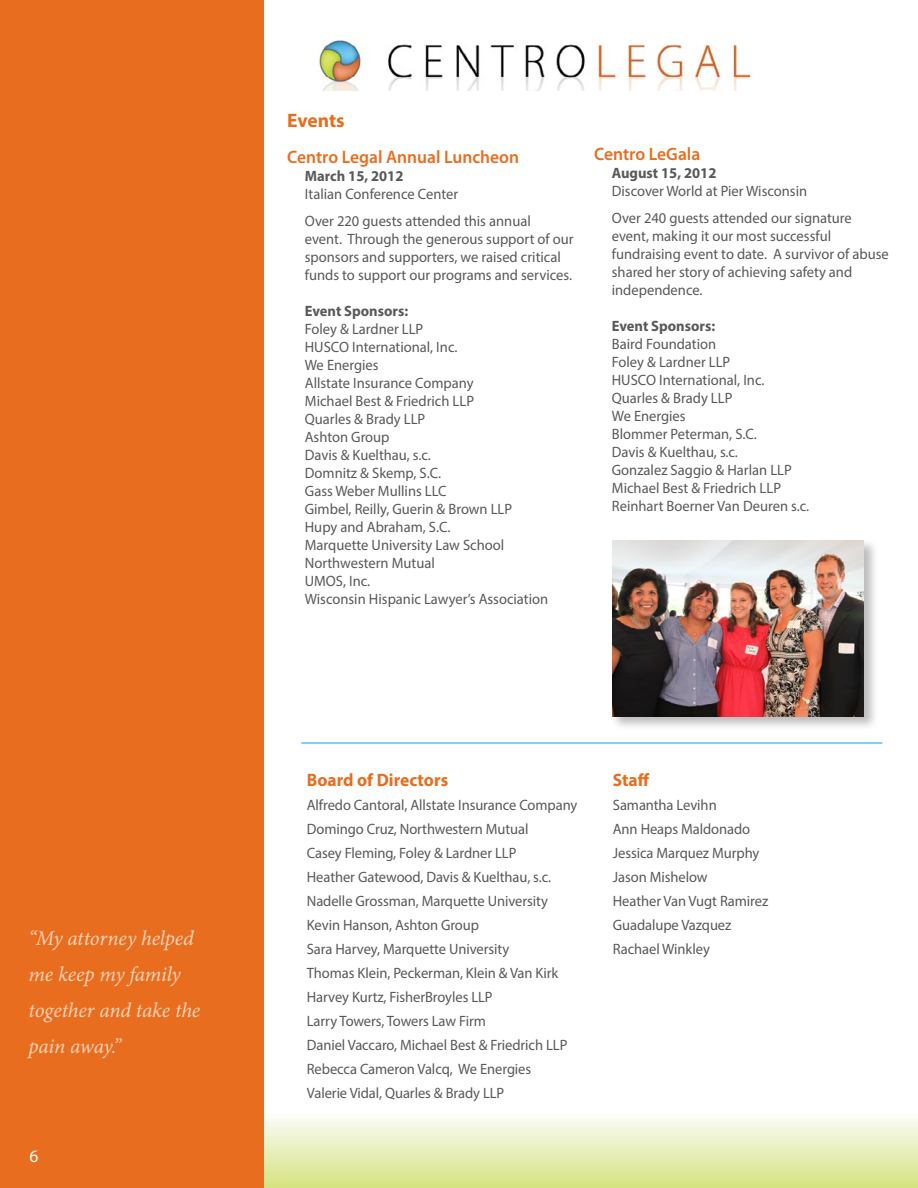
<style>
.page{position:relative;width:918px;height:1188px;background:#fff}
.page>*{position:absolute;margin:0;border:0;box-sizing:border-box;transform-origin:0 0}
.t1{font:italic 21px/36px "Minion Pro";letter-spacing:-.005em;color:#fad4b8}
.t2{font:700 19.5px "Myriad Pro";letter-spacing:-.005em;color:#e86d1f}
.t3{font:600 18px "Myriad Pro";color:#e86d1f}
.t4{font:700 18px "Myriad Pro";color:#e86d1f}
.t5{font:17.55px "Myriad Pro";color:#fff}
.t6{font:15px/18px "Myriad Pro";color:#58595b}
.t7{font:700 15px "Myriad Pro";color:#58595b}
</style>
<div class="page">
<div style="left:0;top:1112px;width:918px;height:76px;background:linear-gradient(to bottom,#fcfdfc,#d6e383)"></div>
<div style="left:0;top:0;width:264px;height:1188px;background:#e86d1f"></div>
<img style="left:319px;top:40px;width:432px;height:51px">
<hr style="left:301px;top:743px;width:581px;height:1px;background:#00a4e3">
<div style="left:611px;top:538px;width:268px;height:192px;background:#231f20;opacity:.3"></div>
<img style="left:612px;top:540px;width:252px;height:176px">
<h1 class="t1" style="left:28px;top:920px;width:173px">“My attorney helped me keep my family together and take the pain away.”</h1>
<p class="t5" style="left:30px;top:1145px;width:11px">6</p>
<h2 class="t2" style="left:287px;top:108px;width:59px">Events</h2>
<p class="t3" style="left:287px;top:145px;width:233px">Centro Legal Annual Luncheon</p>
<p class="t7" style="left:305px;top:166px;width:100px">March 15, 2012</p>
<p class="t6" style="left:305px;top:180px;width:227px;line-height:27px">Italian Conference Center<br>Over 220 guests attended this annual</p>
<p class="t6" style="left:305px;top:230px;width:270px">event. Through the generous support of our sponsors and supporters, we raised critical funds to support our programs and services.</p>
<p class="t7" style="left:305px;top:301px;width:105px">Event Sponsors:</p>
<p class="t6" style="left:305px;top:320px;width:245px">Foley &amp; Lardner LLP<br>HUSCO International, Inc.<br>We Energies<br>Allstate Insurance Company<br>Michael Best &amp; Friedrich LLP<br>Quarles &amp; Brady LLP<br>Ashton Group<br>Davis &amp; Kuelthau, s.c.<br>Domnitz &amp; Skemp, S.C.<br>Gass Weber Mullins LLC<br>Gimbel, Reilly, Guerin &amp; Brown LLP<br>Hupy and Abraham, S.C.<br>Marquette University Law School<br>Northwestern Mutual<br>UMOS, Inc.<br>Wisconsin Hispanic Lawyer’s Association</p>
<p class="t3" style="left:594px;top:142px;width:107px">Centro LeGala</p>
<p class="t7" style="left:612px;top:163px;width:106px">August 15, 2012</p>
<p class="t6" style="left:612px;top:177px;width:242px;line-height:27px">Discover World at Pier Wisconsin<br>Over 240 guests attended our signature</p>
<p class="t6" style="left:612px;top:226px;width:279px">event, making it our most successful fundraising event to date. A survivor of abuse shared her story of achieving safety and independence.</p>
<p class="t7" style="left:612px;top:316px;width:105px">Event Sponsors:</p>
<p class="t6" style="left:612px;top:334px;width:199px">Baird Foundation<br>Foley &amp; Lardner LLP<br>HUSCO International, Inc.<br>Quarles &amp; Brady LLP<br>We Energies<br>Blommer Peterman, S.C.<br>Davis &amp; Kuelthau, s.c.<br>Gonzalez Saggio &amp; Harlan LLP<br>Michael Best &amp; Friedrich LLP<br>Reinhart Boerner Van Deuren s.c.</p>
<p class="t4" style="left:307px;top:768px;width:143px">Board of Directors</p>
<p class="t6" style="left:307px;top:792px;width:272px;line-height:24px">Alfredo Cantoral, Allstate Insurance Company Domingo Cruz, Northwestern Mutual<br>Casey Fleming, Foley &amp; Lardner LLP<br>Heather Gatewood, Davis &amp; Kuelthau, s.c.<br>Nadelle Grossman, Marquette University Kevin Hanson, Ashton Group<br>Sara Harvey, Marquette University<br>Thomas Klein, Peckerman, Klein &amp; Van Kirk Harvey Kurtz, FisherBroyles LLP<br>Larry Towers, Towers Law Firm<br>Daniel Vaccaro, Michael Best &amp; Friedrich LLP Rebecca Cameron Valcq, We Energies<br>Valerie Vidal, Quarles &amp; Brady LLP</p>
<p class="t4" style="left:613px;top:768px;width:38px">Staff</p>
<p class="t6" style="left:613px;top:792px;width:157px;line-height:24px">Samantha Levihn<br>Ann Heaps Maldonado<br>Jessica Marquez Murphy<br>Jason Mishelow<br>Heather Van Vugt Ramirez<br>Guadalupe Vazquez<br>Rachael Winkley</p>
</div>
